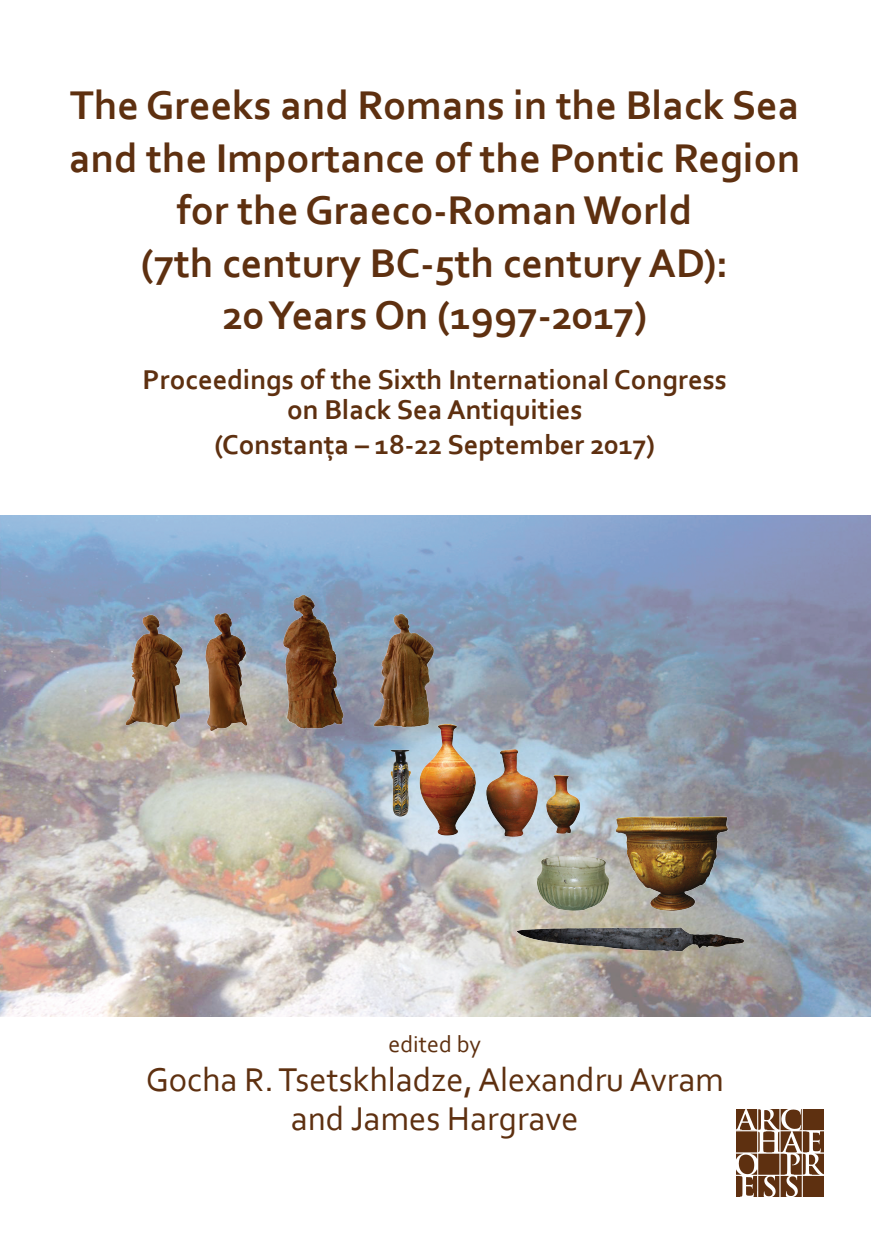
<style>
.page{position:relative;width:871px;height:1238px;background:#fff}
.page>*{position:absolute;margin:0;border:0;box-sizing:border-box;transform-origin:0 0}
.t1{font:700 42px/52.5px "Corbel";color:#5e3010;text-align:center}
.t2{font:34.5px/39px "Corbel";color:#5e3010;text-align:center}
.t3{font:700 28.5px/30px "Corbel";color:#5e3010;text-align:center}
.t4{font:24px "Corbel";color:#5e3010}
</style>
<div class="page">
<img style="left:0;top:515px;width:870px;height:501px">
<img style="left:374px;top:711px;width:210px;height:130px">
<img style="left:510px;top:813px;width:239px;height:141px">
<img style="left:124px;top:594px;width:317px;height:142px">
<img style="left:736px;top:1109px;width:87px;height:87px">
<p class="t1" style="left:69px;top:78px;width:732px">The Greeks and Romans in the Black Sea and the Importance of the Pontic Region for the Graeco-Roman World<br>(7th century BC-5th century AD):<br>20 Years On (1997-2017)</p>
<p class="t3" style="left:142px;top:364px;width:585px">Proceedings of the Sixth International Congress on Black Sea Antiquities</p>
<p class="t3" style="left:214px;top:428px;width:442px">(Constanţa – 18-22 September 2017)</p>
<p class="t4" style="left:388px;top:1028px;width:94px">edited by</p>
<p class="t2" style="left:146px;top:1058px;width:579px">Gocha R. Tsetskhladze, Alexandru Avram and James Hargrave</p>
</div>
